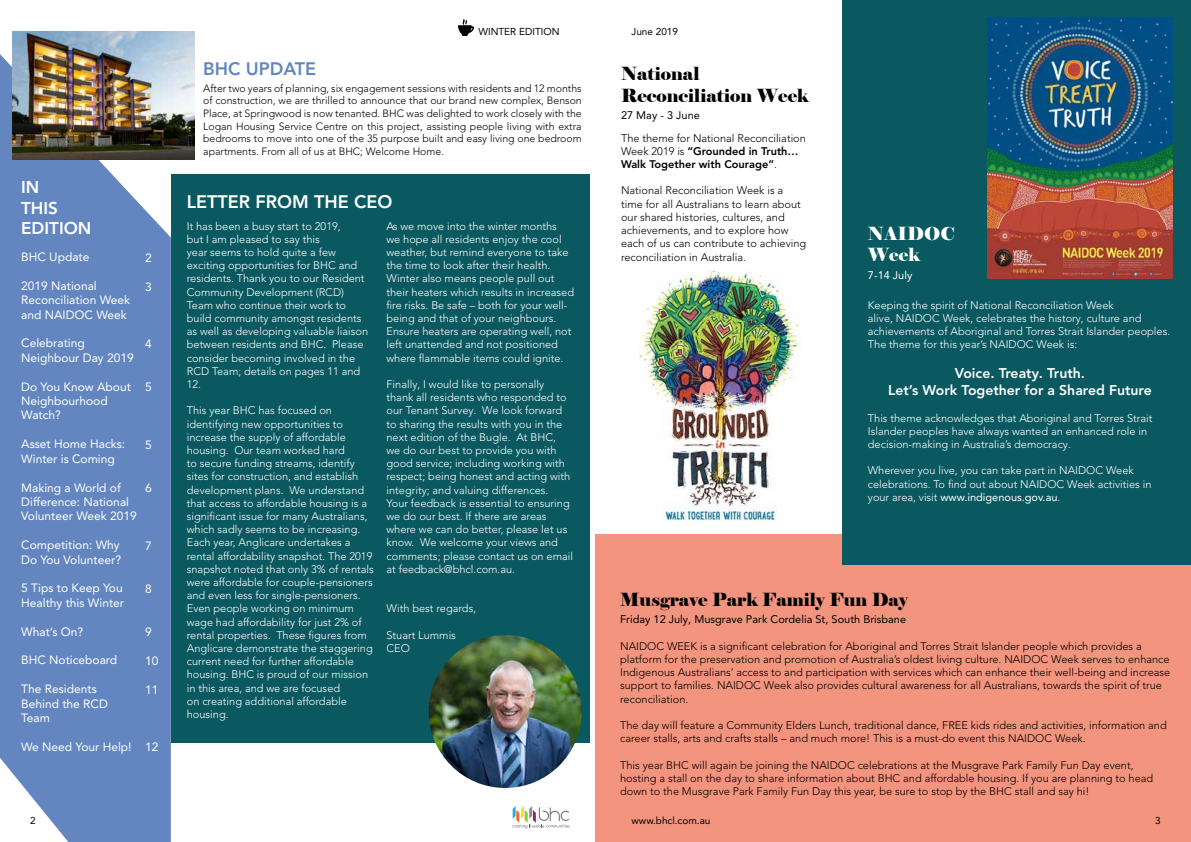
<style>
.page{position:relative;width:1191px;height:842px;background:#fff}
.page>*{position:absolute;margin:0;border:0;box-sizing:border-box;transform-origin:0 0}
.t1{font:18px/21.6px "Elephant";color:#000}
.t2{font:800 18px "Avenir LT Pro";color:#fff}
.t3{font:18px/21.6px "Elephant";color:#fff}
.t4{font:800 18px "Avenir LT Pro";color:#6386c0}
.t5{font:800 17px/20.4px "Avenir LT Pro";color:#fff}
.t6{font:800 14px/16.8px "Avenir LT Pro";color:#fff;text-align:center}
.t7{font:12px/14.4px "Avenir LT Pro";color:#fff}
.t8{font:300 12px "Avenir LT Pro";color:#fff}
.t9{font:300 11px/13.2px "Avenir LT Pro";color:#fff}
.t10{font:300 11px/13.2px "Avenir LT Pro";color:#000}
.t11{font:11px "Avenir LT Pro";color:#000}
.t12{font:11px "Avenir LT Pro";color:#fff}
.t13{font:300 10.5px/12.6px "Avenir LT Pro";color:#000;text-align:justify}
.t14{font:10px "Avenir LT Pro";color:#000101}
.s1{font-weight:800}
.s2{font-weight:400}
</style>
<div class="page">
<div style="left:595px;top:534px;width:596px;height:308px;background:#f3947e"></div>
<div style="left:842px;top:0;width:349px;height:565px;background:#0a5960"></div>
<img style="left:639px;top:271px;width:162px;height:249px">
<svg style="left:512px;top:806px;width:57px;height:22px"></svg>
<div style="left:0;top:54px;width:171px;height:788px;background:#6386c0"></div>
<div style="left:171px;top:174px;width:418px;height:569px;background:#0a5960"></div>
<svg style="left:458px;top:19px;width:16px;height:17px"></svg>
<img style="left:987px;top:17px;width:185px;height:262px">
<img style="left:429px;top:635px;width:152px;height:153px;border-radius:76px">
<img style="left:12px;top:32px;width:183px;height:127px">
<h2 class="t5" style="left:21px;top:177px;width:72px">IN<br>THIS<br>EDITION</h2>
<p class="t7" style="left:21px;top:250px;width:70px">BHC Update</p>
<p class="t7" style="left:21px;top:278px;width:110px">2019 National<br>Reconciliation Week and NAIDOC Week</p>
<p class="t7" style="left:21px;top:336px;width:114px">Celebrating<br>Neighbour Day 2019</p>
<p class="t7" style="left:21px;top:379px;width:111px">Do You Know About<br>Neighbourhood<br>Watch?</p>
<p class="t7" style="left:21px;top:437px;width:106px">Asset Home Hacks:<br>Winter is Coming</p>
<p class="t7" style="left:21px;top:480px;width:117px">Making a World of<br>Difference: National<br>Volunteer Week 2019</p>
<p class="t7" style="left:21px;top:538px;width:101px">Competition: Why<br>Do You Volunteer?</p>
<p class="t7" style="left:21px;top:581px;width:104px">5 Tips to Keep You<br>Healthy this Winter</p>
<p class="t7" style="left:21px;top:624px;width:64px">What’s On?</p>
<p class="t7" style="left:21px;top:653px;width:98px">BHC Noticeboard</p>
<p class="t7" style="left:21px;top:682px;width:88px">The Residents<br>Behind the RCD<br>Team</p>
<p class="t7" style="left:21px;top:739px;width:112px">We Need Your Help!</p>
<p class="t7" style="left:145px;top:250px;width:8px">2</p>
<p class="t7" style="left:145px;top:279px;width:8px">3</p>
<p class="t7" style="left:145px;top:337px;width:8px">4</p>
<p class="t7" style="left:145px;top:380px;width:8px">5</p>
<p class="t7" style="left:145px;top:437px;width:8px">5</p>
<p class="t7" style="left:145px;top:481px;width:8px">6</p>
<p class="t7" style="left:145px;top:538px;width:8px">7</p>
<p class="t7" style="left:145px;top:581px;width:8px">8</p>
<p class="t7" style="left:145px;top:625px;width:8px">9</p>
<p class="t7" style="left:145px;top:653px;width:15px">10</p>
<p class="t7" style="left:145px;top:682px;width:15px">11</p>
<p class="t8" style="left:149px;top:580px;width:14px">11</p>
<p class="t7" style="left:145px;top:740px;width:15px">12</p>
<p class="t14" style="left:478px;top:25px;width:82px">WINTER EDITION</p>
<p class="t14" style="left:631px;top:25px;width:48px">June 2019</p>
<h1 class="t4" style="left:203px;top:58px;width:114px">BHC UPDATE</h1>
<p class="t13" style="left:203px;top:82px;width:380px">After two years of planning, six engagement sessions with residents and 12 months of construction, we are thrilled to announce that our brand new complex, Benson Place, at Springwood is now tenanted. BHC was delighted to work closely with the Logan Housing Service Centre on this project, assisting people living with extra bedrooms to move into one of the 35 purpose built and easy living one bedroom apartments. From all of us at BHC; Welcome Home.</p>
<h1 class="t2" style="left:187px;top:191px;width:207px">LETTER FROM THE CEO</h1>
<p class="t9" style="left:187px;top:219px;width:183px">It has been a busy start to 2019,<br>but I am pleased to say this<br>year seems to hold quite a few exciting opportunities for BHC and residents. Thank you to our Resident<br>Community Development (RCD)<br>Team who continue their work to build community amongst residents as well as developing valuable liaison between residents and BHC. Please consider becoming involved in the<br>RCD Team; details on pages 11 and<br>12.</p>
<p class="t9" style="left:187px;top:404px;width:188px">This year BHC has focused on identifying new opportunities to increase the supply of affordable housing. Our team worked hard<br>to secure funding streams, identify sites for construction, and establish development plans. We understand that access to affordable housing is a significant issue for many Australians, which sadly seems to be increasing.<br>Each year, Anglicare undertakes a rental affordability snapshot. The 2019 snapshot noted that only 3% of rentals were affordable for couple-pensioners and even less for single-pensioners.<br>Even people working on minimum wage had affordability for just 2% of rental properties. These figures from Anglicare demonstrate the staggering current need for further affordable housing. BHC is proud of our mission in this area, and we are focused<br>on creating additional affordable housing.</p>
<p class="t9" style="left:386px;top:219px;width:189px">As we move into the winter months<br>we hope all residents enjoy the cool weather, but remind everyone to take the time to look after their health.<br>Winter also means people pull out their heaters which results in increased fire risks. Be safe – both for your well&shy;being and that of your neighbours.<br>Ensure heaters are operating well, not left unattended and not positioned where flammable items could ignite.</p>
<p class="t9" style="left:386px;top:378px;width:188px">Finally, I would like to personally thank all residents who responded to our Tenant Survey. We look forward to sharing the results with you in the next edition of the Bugle. At BHC,<br>we do our best to provide you with good service; including working with respect; being honest and acting with integrity; and valuing differences.<br>Your feedback is essential to ensuring we do our best. If there are areas where we can do better, please let us know. We welcome your views and comments; please contact us on email at feedback@bhcl.com.au.</p>
<p class="t9" style="left:386px;top:602px;width:91px">With best regards,</p>
<p class="t9" style="left:386px;top:628px;width:71px">Stuart Lummis<br>CEO</p>
<h1 class="t1" style="left:621px;top:64px;width:189px">National<br>Reconciliation Week</h1>
<p class="t11" style="left:621px;top:109px;width:80px">27 May - 3 June</p>
<p class="t10" style="left:621px;top:131px;width:186px">The theme for National Reconciliation<br>Week 2019 is <span class="s1">“Grounded in Truth…<br>Walk Together with Courage”</span>.</p>
<p class="t10" style="left:621px;top:184px;width:187px">National Reconciliation Week is a time for all Australians to learn about our shared histories, cultures, and achievements, and to explore how each of us can contribute to achieving reconciliation in Australia.</p>
<h1 class="t3" style="left:868px;top:223px;width:88px">NAIDOC<br>Week</h1>
<p class="t12" style="left:868px;top:268px;width:46px">7-14 July</p>
<p class="t9" style="left:868px;top:298px;width:304px">Keeping the spirit of National Reconciliation Week<br>alive, NAIDOC Week, celebrates the history, culture and achievements of Aboriginal and Torres Strait Islander peoples.<br>The theme for this year’s NAIDOC Week is:</p>
<p class="t6" style="left:888px;top:365px;width:265px">Voice. Treaty. Truth.<br>Let’s Work Together for a Shared Future</p>
<p class="t9" style="left:868px;top:411px;width:286px">This theme acknowledges that Aboriginal and Torres Strait<br>Islander peoples have always wanted an enhanced role in decision-making in Australia’s democracy.</p>
<p class="t9" style="left:868px;top:464px;width:285px">Wherever you live, you can take part in NAIDOC Week celebrations. To find out about NAIDOC Week activities in your area, visit <span class="s2">www.indigenous.gov.au</span>.</p>
<h1 class="t1" style="left:620px;top:589px;width:289px">Musgrave Park Family Fun Day</h1>
<p class="t11" style="left:620px;top:613px;width:287px">Friday 12 July, Musgrave Park Cordelia St, South Brisbane</p>
<p class="t10" style="left:620px;top:639px;width:552px">NAIDOC WEEK is a significant celebration for Aboriginal and Torres Strait Islander people which provides a platform for the preservation and promotion of Australia’s oldest living culture. NAIDOC Week serves to enhance Indigenous Australians’ access to and participation with services which can enhance their well-being and increase support to families. NAIDOC Week also provides cultural awareness for all Australians, towards the spirit of true reconciliation.</p>
<p class="t10" style="left:620px;top:718px;width:548px">The day will feature a Community Elders Lunch, traditional dance, FREE kids rides and activities, information and career stalls, arts and crafts stalls – and much more! This is a must-do event this NAIDOC Week.</p>
<p class="t10" style="left:620px;top:758px;width:534px">This year BHC will again be joining the NAIDOC celebrations at the Musgrave Park Family Fun Day event, hosting a stall on the day to share information about BHC and affordable housing. If you are planning to head down to the Musgrave Park Family Fun Day this year, be sure to stop by the BHC stall and say hi!</p>
<p class="t14" style="left:30px;top:814px;width:7px">2</p>
<p class="t14" style="left:631px;top:814px;width:80px">www.bhcl.com.au</p>
<p class="t14" style="left:1155px;top:814px;width:7px">3</p>
</div>
